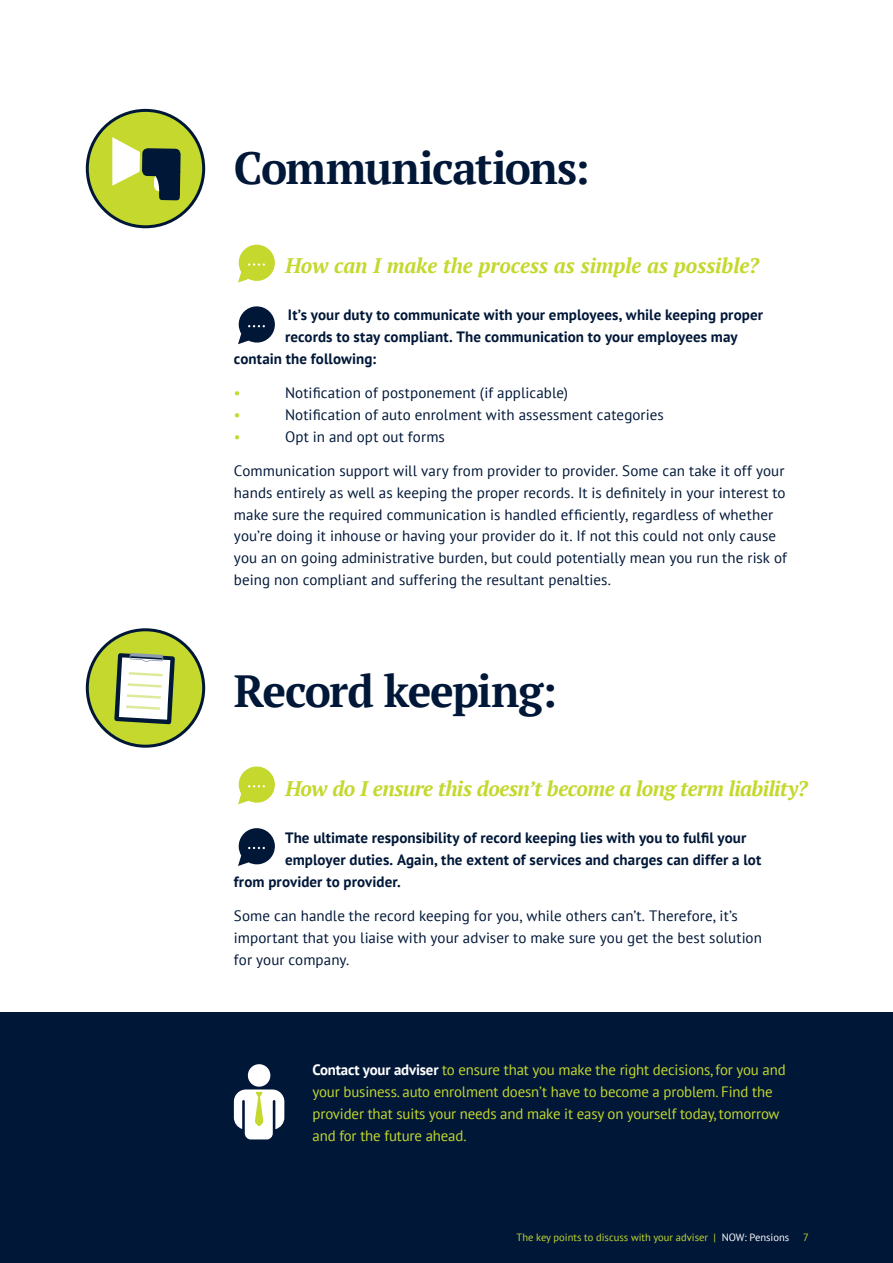
<style>
.page{position:relative;width:893px;height:1263px;background:#fff}
.page>*{position:absolute;margin:0;border:0;box-sizing:border-box;transform-origin:0 0}
.t1{font:700 45px "PT Serif";letter-spacing:-.035em;color:#001738}
.t2{font:italic 700 21px "PT Serif";letter-spacing:-.015em;color:#c4d82e}
.t3{font:15px/21.8px "PT Sans";letter-spacing:.005em;color:#001738}
.t4{font:700 15px "PT Sans";letter-spacing:.005em;color:#001738}
.t5{font:15px/21.8px "PT Sans";letter-spacing:-.01em;color:#c4d82e}
.t6{font:10.5px "PT Sans";color:#c4d82e}
.s1{font-weight:700;color:#fff}
.s2{color:#fff}
</style>
<div class="page">
<div style="left:0;top:1012px;width:893px;height:251px;background:#001738"></div>
<svg style="left:238px;top:245px;width:37px;height:38px"></svg>
<svg style="left:238px;top:766px;width:37px;height:38px"></svg>
<svg style="left:238px;top:306px;width:37px;height:38px"></svg>
<svg style="left:238px;top:828px;width:37px;height:38px"></svg>
<div style="left:87px;top:110px;width:117px;height:117px;background:#c4d82e;border-radius:50%"></div>
<div style="left:86px;top:109px;width:119px;height:119px;border:3px solid #001738;border-radius:50%"></div>
<div style="left:87px;top:630px;width:117px;height:116px;background:#c4d82e;border-radius:50%"></div>
<div style="left:86px;top:628px;width:119px;height:120px;border:3px solid #001738;border-radius:50%"></div>
<div style="left:159px;top:191px;width:21px;height:9px;background:#001738;border-radius:3px"></div>
<svg style="left:112px;top:137px;width:69px;height:56px"></svg>
<svg style="left:114px;top:653px;width:61px;height:71px;background:#bdc5b5"></svg>
<div style="left:248px;top:1064px;width:22px;height:23px;background:#fff;border-radius:50%"></div>
<svg style="left:234px;top:1089px;width:50px;height:50px"></svg>
<h1 class="t1" style="left:234px;top:138px;width:357px">Communications:</h1>
<h2 class="t2" style="left:285px;top:252px;width:475px">How can I make the process as simple as possible?</h2>
<p class="t4" style="left:288px;top:305px;width:476px">It’s your duty to communicate with your employees, while keeping proper</p>
<p class="t4" style="left:285px;top:327px;width:454px">records to stay compliant. The communication to your employees may</p>
<p class="t4" style="left:234px;top:348px;width:144px">contain the following:</p>
<p class="t5" style="left:234px;top:382px;width:8px">•</p>
<p class="t3" style="left:285px;top:382px;width:284px">Notification of postponement (if applicable)</p>
<p class="t5" style="left:234px;top:403px;width:8px">•</p>
<p class="t3" style="left:285px;top:403px;width:380px">Notification of auto enrolment with assessment categories</p>
<p class="t5" style="left:234px;top:425px;width:8px">•</p>
<p class="t3" style="left:285px;top:425px;width:161px">Opt in and opt out forms</p>
<p class="t3" style="left:234px;top:460px;width:555px">Communication support will vary from provider to provider. Some can take it off your hands entirely as well as keeping the proper records. It is definitely in your interest to make sure the required communication is handled efficiently, regardless of whether you’re doing it inhouse or having your provider do it. If not this could not only cause you an on going administrative burden, but could potentially mean you run the risk of being non compliant and suffering the resultant penalties.</p>
<h1 class="t1" style="left:234px;top:661px;width:324px">Record keeping:</h1>
<h2 class="t2" style="left:285px;top:775px;width:524px">How do I ensure this doesn’t become a long term liability?</h2>
<p class="t4" style="left:285px;top:828px;width:463px">The ultimate responsibility of record keeping lies with you to fulfil your</p>
<p class="t4" style="left:285px;top:850px;width:478px">employer duties. Again, the extent of services and charges can differ a lot</p>
<p class="t4" style="left:234px;top:871px;width:168px">from provider to provider.</p>
<p class="t3" style="left:234px;top:905px;width:529px">Some can handle the record keeping for you, while others can’t. Therefore, it’s important that you liaise with your adviser to make sure you get the best solution for your company.</p>
<p class="t5" style="left:313px;top:1059px;width:475px"><span class="s1">Contact your adviser</span> to ensure that you make the right decisions, for you and your business. auto enrolment doesn’t have to become a problem. Find the provider that suits your needs and make it easy on yourself today, tomorrow and for the future ahead.</p>
<p class="t6" style="left:517px;top:1231px;width:274px">The key points to discuss with your adviser | <span class="s2">NOW: Pensions</span></p>
<p class="t6" style="left:803px;top:1231px;width:7px">7</p>
</div>
